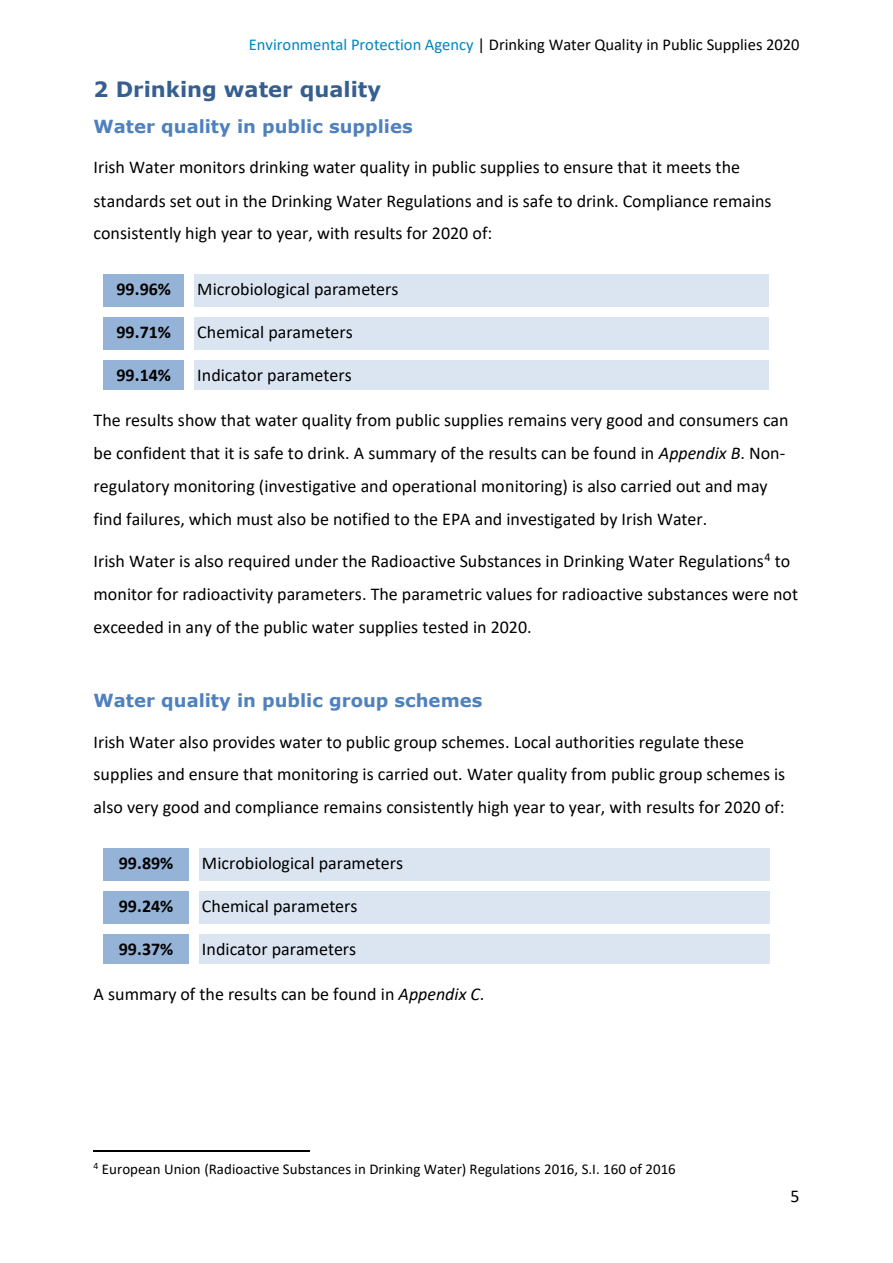
<style>
.page{position:relative;width:893px;height:1263px;background:#fff}
.page>*{position:absolute;margin:0;border:0;box-sizing:border-box;transform-origin:0 0}
.t1{font:700 21px "Verdana";color:#365f91}
.t2{font:18px/33px "Calibri";color:#000}
.t3{font:700 18px "Verdana";color:#4f81bd}
.t4{font:700 18px "Calibri";letter-spacing:-.005em;color:#000}
.t5{font:16.5px "Calibri";color:#000}
.t6{font:15px "Calibri";color:#000}
.s1{color:#0085c0}
.s2{font-style:italic}
</style>
<div class="page">
<div style="left:103px;top:273px;width:82px;height:34px;background:#95b3d7"></div>
<div style="left:197px;top:273px;width:569px;height:34px;background:#dbe5f1"></div>
<div style="left:103px;top:316px;width:82px;height:35px;background:#95b3d7"></div>
<div style="left:197px;top:316px;width:569px;height:35px;background:#dbe5f1"></div>
<div style="left:103px;top:360px;width:82px;height:31px;background:#95b3d7"></div>
<div style="left:197px;top:360px;width:569px;height:31px;background:#dbe5f1"></div>
<div style="left:103px;top:847px;width:86px;height:34px;background:#95b3d7"></div>
<div style="left:202px;top:847px;width:564px;height:34px;background:#dbe5f1"></div>
<div style="left:103px;top:890px;width:86px;height:35px;background:#95b3d7"></div>
<div style="left:202px;top:890px;width:564px;height:35px;background:#dbe5f1"></div>
<div style="left:103px;top:934px;width:86px;height:31px;background:#95b3d7"></div>
<div style="left:202px;top:934px;width:564px;height:31px;background:#dbe5f1"></div>
<hr style="left:94px;top:1150px;width:216px;height:2px;background:#000">
<p class="t5" style="left:249px;top:37px;width:552px"><span class="s1">Environmental Protection Agency</span> | Drinking Water Quality in Public Supplies 2020</p>
<h1 class="t1" style="left:94px;top:76px;width:289px">2 Drinking water quality</h1>
<p class="t3" style="left:94px;top:115px;width:321px">Water quality in public supplies</p>
<p class="t2" style="left:94px;top:152px;width:680px">Irish Water monitors drinking water quality in public supplies to ensure that it meets the standards set out in the Drinking Water Regulations and is safe to drink. Compliance remains consistently high year to year, with results for 2020 of:</p>
<p class="t4" style="left:116px;top:281px;width:56px">99.96%</p>
<p class="t2" style="left:197px;top:274px;width:203px">Microbiological parameters</p>
<p class="t4" style="left:116px;top:325px;width:56px">99.71%</p>
<p class="t2" style="left:197px;top:317px;width:157px">Chemical parameters</p>
<p class="t4" style="left:116px;top:368px;width:56px">99.14%</p>
<p class="t2" style="left:197px;top:360px;width:156px">Indicator parameters</p>
<p class="t2" style="left:94px;top:405px;width:696px">The results show that water quality from public supplies remains very good and consumers can be confident that it is safe to drink. A summary of the results can be found in <span class="s2">Appendix B</span>. Non&shy;regulatory monitoring (investigative and operational monitoring) is also carried out and may find failures, which must also be notified to the EPA and investigated by Irish Water.</p>
<p class="t2" style="left:94px;top:546px;width:706px">Irish Water is also required under the Radioactive Substances in Drinking Water Regulations<sup>4</sup> to monitor for radioactivity parameters. The parametric values for radioactive substances were not exceeded in any of the public water supplies tested in 2020.</p>
<p class="t3" style="left:94px;top:688px;width:390px">Water quality in public group schemes</p>
<p class="t2" style="left:94px;top:726px;width:693px">Irish Water also provides water to public group schemes. Local authorities regulate these supplies and ensure that monitoring is carried out. Water quality from public group schemes is also very good and compliance remains consistently high year to year, with results for 2020 of:</p>
<p class="t4" style="left:119px;top:855px;width:56px">99.89%</p>
<p class="t2" style="left:202px;top:848px;width:203px">Microbiological parameters</p>
<p class="t4" style="left:119px;top:898px;width:56px">99.24%</p>
<p class="t2" style="left:202px;top:891px;width:157px">Chemical parameters</p>
<p class="t4" style="left:119px;top:942px;width:56px">99.37%</p>
<p class="t2" style="left:202px;top:934px;width:156px">Indicator parameters</p>
<p class="t2" style="left:94px;top:979px;width:392px">A summary of the results can be found in <span class="s2">Appendix C</span>.</p>
<p class="t6" style="left:94px;top:1163px;width:584px"><sup>4</sup> European Union (Radioactive Substances in Drinking Water) Regulations 2016, S.I. 160 of 2016</p>
<p class="t2" style="left:791px;top:1181px;width:11px">5</p>
</div>
